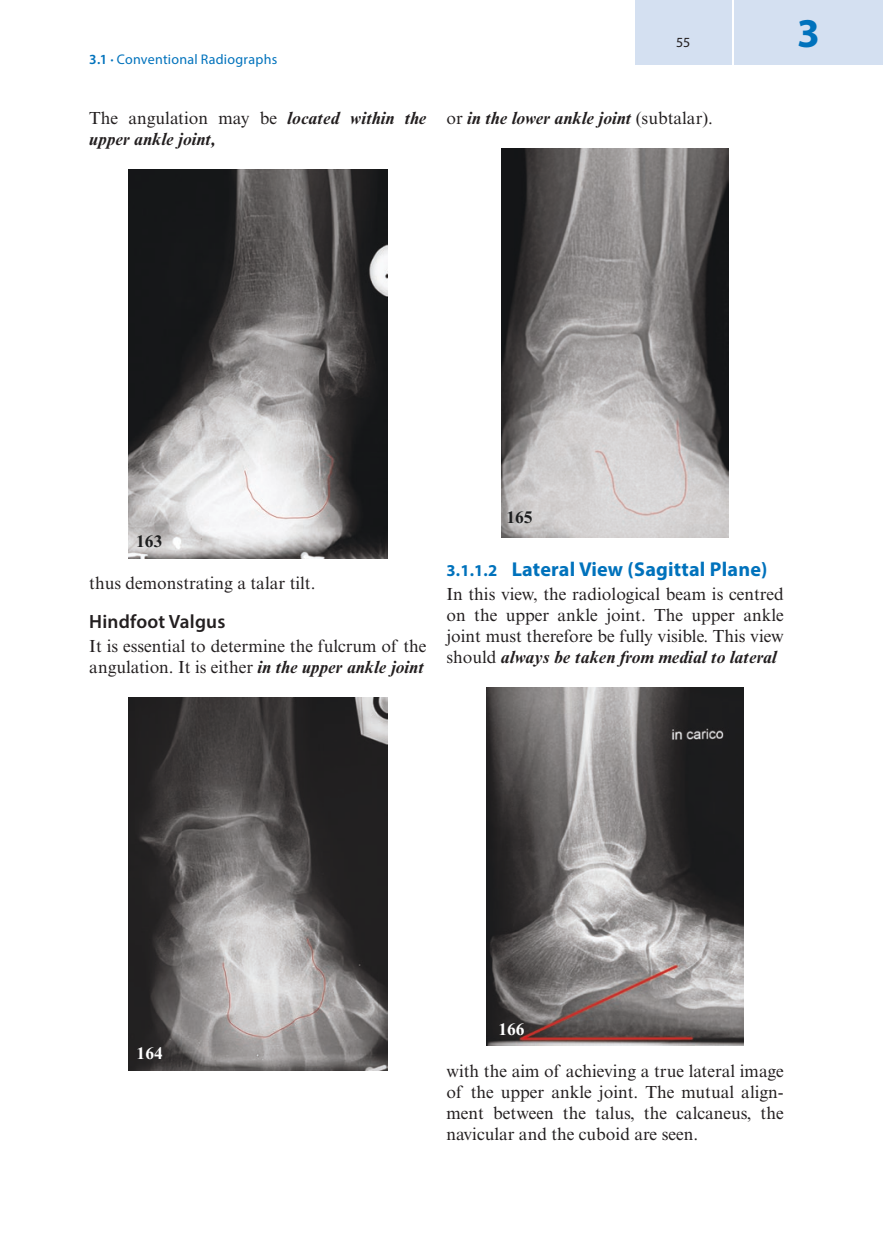
<style>
.page{position:relative;width:883px;height:1260px;background:#fff}
.page>*{position:absolute;margin:0;border:0;box-sizing:border-box;transform-origin:0 0}
.t1{font:700 41.12px "Myriad Pro";color:#0072bc}
._3_hd{font:700 20.12px "Myriad Pro";letter-spacing:.01em;color:#0072bc}
._4_hd{font:600 19.25px "Myriad Pro";letter-spacing:.01em;color:#231f20}
.Text_flush{font:17.5px/21px "Times New Roman MT Std";color:#231f20;text-align:justify}
.Text_flush-2{font:italic 700 17.5px/21px "Times New Roman MT Std";color:#231f20}
.t2{font:17.5px "Times New Roman PS Bold MT3";color:#1d1e1f}
.t3{font:17.5px "Times New Roman PS Bold MT4";color:#fff}
.t4{font:17.5px "Times New Roman PS Bold MT5";color:#1d1e1f}
.t5{font:700 17.5px "Times New Roman";color:#fff}
.t6{font:14px "Myriad Pro";letter-spacing:.015em;color:#0072bc}
.t7{font:14px "Myriad Pro";color:#231f20}
.s1{font-weight:600}
.s2{font-weight:400;font-style:normal}
.s3{font-weight:700;font-style:italic}
.s4{font-size:16.62px}
</style>
<div class="page">
<div style="left:635px;top:0;width:97px;height:64px;background:#d4e0f1"></div>
<div style="left:734px;top:0;width:149px;height:64px;background:#d4e0f1"></div>
<img style="left:129px;top:169px;width:258px;height:389px">
<img style="left:129px;top:697px;width:258px;height:373px">
<img style="left:501px;top:148px;width:228px;height:389px">
<img style="left:487px;top:687px;width:257px;height:359px">
<p class="t6" style="left:89px;top:51px;width:189px"><span class="s1">3.1 ·</span> Conventional Radiographs</p>
<p class="Text_flush-2" style="left:89px;top:108px;width:339px"><span class="s2">The angulation may be</span> located within the upper ankle joint,</p>
<p class="t7" style="left:676px;top:34px;width:16px">55</p>
<p class="Text_flush-2" style="left:446px;top:108px;width:268px"><span class="s2">or</span> in the lower ankle joint <span class="s2">(subtalar).</span></p>
<h1 class="t1" style="left:797px;top:6px;width:24px">3</h1>
<p class="t2" style="left:136px;top:531px;width:28px">163</p>
<p class="Text_flush" style="left:89px;top:573px;width:228px">thus demonstrating a talar tilt.</p>
<h5 class="_4_hd" style="left:89px;top:609px;width:138px">Hindfoot Valgus</h5>
<p class="Text_flush" style="left:89px;top:636px;width:339px">It is essential to determine the fulcrum of the angulation. It is either <span class="s3">in the upper ankle joint</span></p>
<p class="t4" style="left:506px;top:508px;width:28px">165</p>
<h4 class="_3_hd" style="left:446px;top:556px;width:323px"><span class="s4">3.1.1.2</span> Lateral View (Sagittal Plane)</h4>
<p class="Text_flush" style="left:446px;top:584px;width:339px">In this view, the radiological beam is centred on the upper ankle joint. The upper ankle joint must therefore be fully visible. This view should <span class="s3">always be taken from medial to lateral</span></p>
<p class="t3" style="left:137px;top:1043px;width:28px">164</p>
<p class="t5" style="left:498px;top:1019px;width:28px">166</p>
<p class="Text_flush" style="left:446px;top:1061px;width:339px">with the aim of achieving a true lateral image of the upper ankle joint. The mutual align&shy;ment between the talus, the calcaneus, the navicular and the cuboid are seen.</p>
</div>
